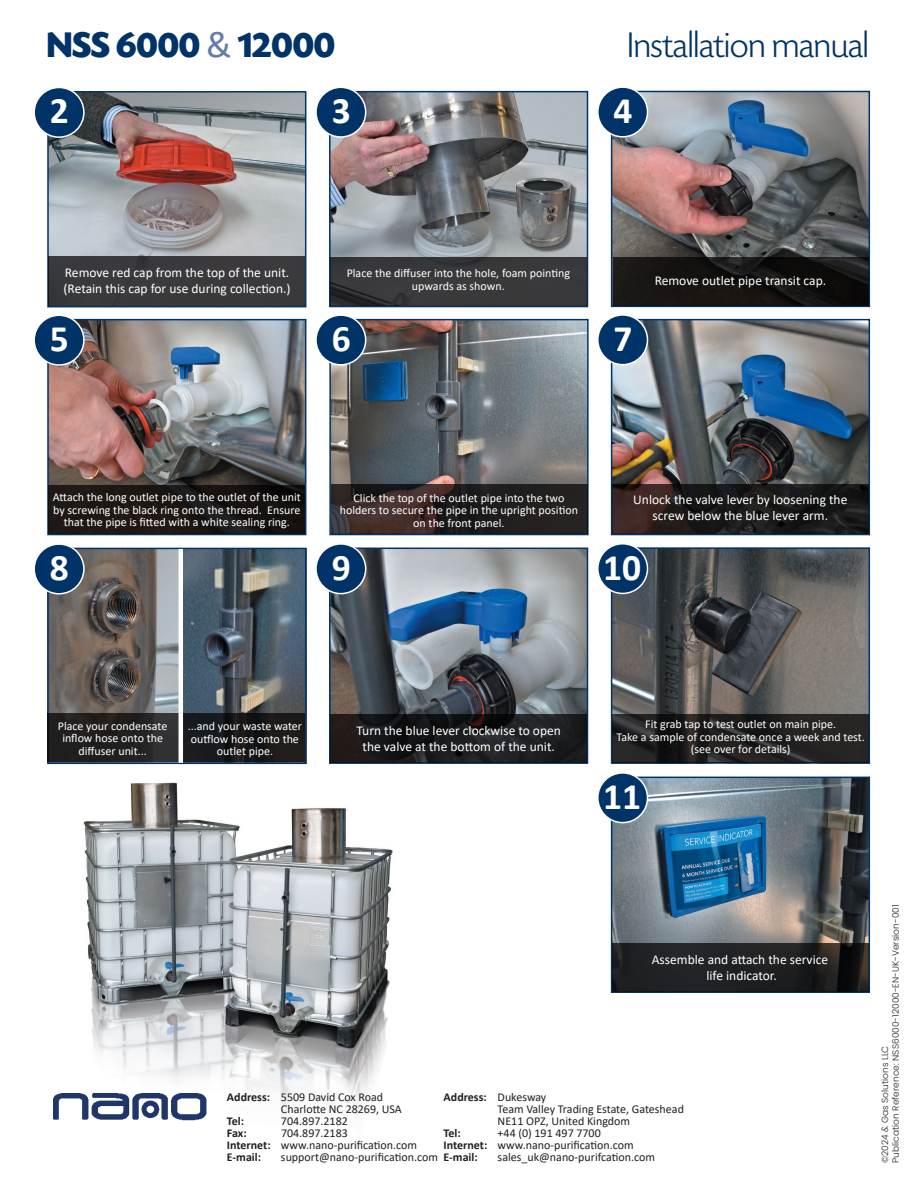
<style>
.page{position:relative;width:918px;height:1188px;background:#fff}
.page>*{position:absolute;margin:0;border:0;box-sizing:border-box;transform-origin:0 0}
.t1{font:300 37.5px "Today SHOP";color:#003367}
.t2{font:700 37.5px "Today SHOP";color:#003367}
.t3{font:700 37.5px "Calibri";color:#fff}
.t4{font:13.5px/16.2px "Calibri";color:#fff;text-align:center}
.t5{font:12px/12.5px "Calibri";color:#fff;text-align:center}
.t6{font:12px/12px "Calibri";color:#231f20}
.t7{font:700 12px "Calibri";color:#231f20}
.t8{font:300 9px "Poppins";letter-spacing:.005em;color:#231f20}
.s1{font-family:"Calibri";font-weight:400;color:#657da7}
.s2{font-weight:400}
.s3{font-weight:700}
</style>
<div class="page">
<img style="left:183px;top:551px;width:120px;height:162px">
<img style="left:50px;top:551px;width:129px;height:162px">
<img style="left:614px;top:94px;width:253px;height:163px">
<div style="left:611px;top:91px;width:259px;height:216px;border:2px solid #003367"></div>
<img style="left:50px;top:94px;width:253px;height:163px">
<div style="left:47px;top:91px;width:259px;height:216px;border:2px solid #003367"></div>
<div style="left:48px;top:257px;width:257px;height:49px;background:#3a393c"></div>
<div style="left:34px;top:87px;width:50px;height:50px;background:#003367;border-radius:50%"></div>
<div style="left:33px;top:87px;width:52px;height:51px;border:2px solid #fff;border-radius:50%"></div>
<img style="left:332px;top:94px;width:253px;height:163px">
<div style="left:329px;top:91px;width:259px;height:216px;border:2px solid #003367"></div>
<div style="left:330px;top:257px;width:257px;height:49px;background:#39393a"></div>
<div style="left:316px;top:87px;width:50px;height:50px;background:#003367;border-radius:50%"></div>
<div style="left:315px;top:87px;width:51px;height:51px;border:2px solid #fff;border-radius:50%"></div>
<div style="left:598px;top:87px;width:49px;height:50px;background:#003367;border-radius:50%"></div>
<div style="left:597px;top:86px;width:51px;height:52px;border:2px solid #fff;border-radius:50%"></div>
<img style="left:50px;top:322px;width:253px;height:163px">
<div style="left:47px;top:319px;width:259px;height:216px;border:2px solid #003367"></div>
<svg style="left:48px;top:485px;width:257px;height:49px;background:#1a1513"></svg>
<div style="left:34px;top:315px;width:50px;height:50px;background:#003367;border-radius:50%"></div>
<div style="left:33px;top:315px;width:52px;height:51px;border:2px solid #fff;border-radius:50%"></div>
<img style="left:332px;top:322px;width:254px;height:163px">
<div style="left:329px;top:319px;width:260px;height:216px;border:2px solid #003367"></div>
<svg style="left:331px;top:485px;width:257px;height:49px;background:#2b2322"></svg>
<div style="left:316px;top:315px;width:50px;height:50px;background:#003367;border-radius:50%"></div>
<div style="left:315px;top:314px;width:51px;height:52px;border:2px solid #fff;border-radius:50%"></div>
<img style="left:614px;top:322px;width:253px;height:163px">
<div style="left:611px;top:319px;width:259px;height:216px;border:2px solid #003367"></div>
<svg style="left:612px;top:485px;width:257px;height:49px;background:#201b1b"></svg>
<div style="left:598px;top:315px;width:49px;height:50px;background:#003367;border-radius:50%"></div>
<div style="left:597px;top:314px;width:51px;height:51px;border:2px solid #fff;border-radius:50%"></div>
<div style="left:47px;top:548px;width:259px;height:216px;border:2px solid #003367"></div>
<svg style="left:47px;top:713px;width:258px;height:49px;background:#1f1e1f"></svg>
<div style="left:34px;top:544px;width:50px;height:50px;background:#003367;border-radius:50%"></div>
<div style="left:33px;top:543px;width:52px;height:52px;border:2px solid #fff;border-radius:50%"></div>
<img style="left:332px;top:551px;width:253px;height:163px">
<div style="left:329px;top:548px;width:259px;height:216px;border:2px solid #003367"></div>
<svg style="left:330px;top:714px;width:257px;height:49px;background:#1a1a1c"></svg>
<div style="left:316px;top:544px;width:50px;height:50px;background:#003367;border-radius:50%"></div>
<div style="left:315px;top:543px;width:51px;height:51px;border:2px solid #fff;border-radius:50%"></div>
<img style="left:614px;top:550px;width:253px;height:164px">
<div style="left:611px;top:547px;width:259px;height:217px;border:2px solid #003367"></div>
<svg style="left:612px;top:714px;width:257px;height:48px;background:#222121"></svg>
<div style="left:598px;top:544px;width:49px;height:49px;background:#003367;border-radius:50%"></div>
<div style="left:597px;top:543px;width:51px;height:51px;border:2px solid #fff;border-radius:50%"></div>
<img style="left:614px;top:780px;width:253px;height:163px">
<div style="left:611px;top:777px;width:259px;height:216px;border:2px solid #003367"></div>
<svg style="left:612px;top:943px;width:257px;height:49px;background:#1f1f20"></svg>
<div style="left:598px;top:773px;width:49px;height:50px;background:#003367;border-radius:50%"></div>
<div style="left:597px;top:772px;width:51px;height:51px;border:2px solid #fff;border-radius:50%"></div>
<svg style="left:613px;top:257px;width:256px;height:49px;background:#151312"></svg>
<div style="left:518px;top:180px;width:59px;height:73px;background:#231f20;opacity:.6"></div>
<img style="left:515px;top:178px;width:56px;height:69px">
<img style="left:58px;top:782px;width:335px;height:334px">
<hr style="left:179px;top:549px;width:4px;height:214px;background:#fff">
<img style="left:53px;top:1094px;width:154px;height:27px">
<p class="t2" style="left:47px;top:25px;width:290px">NSS 6000 <span class="s1">&amp;</span> 12000</p>
<p class="t1" style="left:628px;top:25px;width:243px">Installation manual</p>
<p class="t3" style="left:50px;top:84px;width:21px">2</p>
<p class="t3" style="left:332px;top:84px;width:21px">3</p>
<p class="t3" style="left:614px;top:84px;width:21px">4</p>
<p class="t4" style="left:65px;top:264px;width:226px">Remove red cap from the top of the unit.</p>
<p class="t4" style="left:64px;top:280px;width:229px">(Retain this cap for use during collection.)</p>
<p class="t5" style="left:347px;top:267px;width:225px">Place the diffuser into the hole, foam pointing upwards as shown.</p>
<p class="t3" style="left:50px;top:312px;width:21px">5</p>
<p class="t3" style="left:332px;top:312px;width:21px">6</p>
<p class="t3" style="left:614px;top:312px;width:21px">7</p>
<p class="t4" style="left:655px;top:272px;width:173px">Remove outlet pipe transit cap.</p>
<p class="t5" style="left:53px;top:491px;width:249px">Attach the long outlet pipe to the outlet of the unit by screwing the black ring onto the thread. Ensure that the pipe is fitted with a white sealing ring.</p>
<p class="t3" style="left:50px;top:541px;width:21px">8</p>
<p class="t5" style="left:354px;top:491px;width:212px">Click the top of the outlet pipe into the two</p>
<p class="t5" style="left:340px;top:504px;width:240px">holders to secure the pipe in the upright position on the front panel.</p>
<p class="t4" style="left:633px;top:491px;width:216px">Unlock the valve lever by loosening the screw below the blue lever arm.</p>
<p class="t3" style="left:332px;top:541px;width:21px">9</p>
<p class="t3" style="left:603px;top:541px;width:40px">10</p>
<p class="t5" style="left:58px;top:719px;width:111px">Place your condensate inflow hose onto the diffuser unit...</p>
<p class="t5" style="left:188px;top:720px;width:116px">...and your waste water outflow hose onto the outlet pipe.</p>
<p class="t4" style="left:357px;top:722px;width:206px">Turn the blue lever clockwise to open</p>
<p class="t4" style="left:363px;top:738px;width:194px">the valve at the bottom of the unit.</p>
<p class="t5" style="left:645px;top:718px;width:192px">Fit grab tap to test outlet on main pipe.</p>
<p class="t5" style="left:617px;top:730px;width:250px">Take a sample of condensate once a week and test.</p>
<p class="t5" style="left:691px;top:743px;width:101px">(see over for details)</p>
<p class="t3" style="left:603px;top:770px;width:40px">11</p>
<p class="t4" style="left:652px;top:951px;width:178px">Assemble and attach the service</p>
<p class="t4" style="left:706px;top:967px;width:72px">life indicator.</p>
<p class="t7" style="left:444px;top:1089px;width:104px">Address: <span class="s2">Dukesway</span></p>
<p class="t6" style="left:498px;top:1103px;width:188px">Team Valley Trading Estate, Gateshead</p>
<p class="t6" style="left:498px;top:1115px;width:134px">NE11 OPZ, United Kingdom</p>
<p class="t7" style="left:444px;top:1125px;width:19px">Tel:</p>
<p class="t6" style="left:227px;top:1091px;width:158px"><span class="s3">Address:</span> 5509 David Cox Road</p>
<p class="t6" style="left:281px;top:1103px;width:122px">Charlotte NC 28269, USA</p>
<p class="t7" style="left:227px;top:1113px;width:19px">Tel:</p>
<p class="t6" style="left:281px;top:1115px;width:68px">704.897.2182</p>
<p class="t7" style="left:227px;top:1125px;width:21px">Fax:</p>
<p class="t6" style="left:444px;top:1127px;width:192px;text-indent:54px">+44 (0) 191 497 7700<br><span class="s3">Internet:</span> www.nano-purification.com<br><span class="s3">E-mail:</span></p>
<p class="t6" style="left:227px;top:1127px;width:192px;text-indent:54px">704.897.2183<br><span class="s3">Internet:</span> www.nano-purification.com<br><span class="s3">E-mail:</span></p>
<p class="t6" style="left:281px;top:1151px;width:158px">support@nano-purification.com</p>
<p class="t6" style="left:498px;top:1151px;width:159px">sales_uk@nano-purifcation.com</p>
<p class="t8" style="left:891px;top:1163px;width:260px;rotate:-90deg">Publication Reference: NSS6000-12000-EN-UK-Version-001</p>
<p class="t8" style="left:880px;top:1163px;width:119px;rotate:-90deg">©2024 &amp; Gas Solutions LLC</p>
</div>
